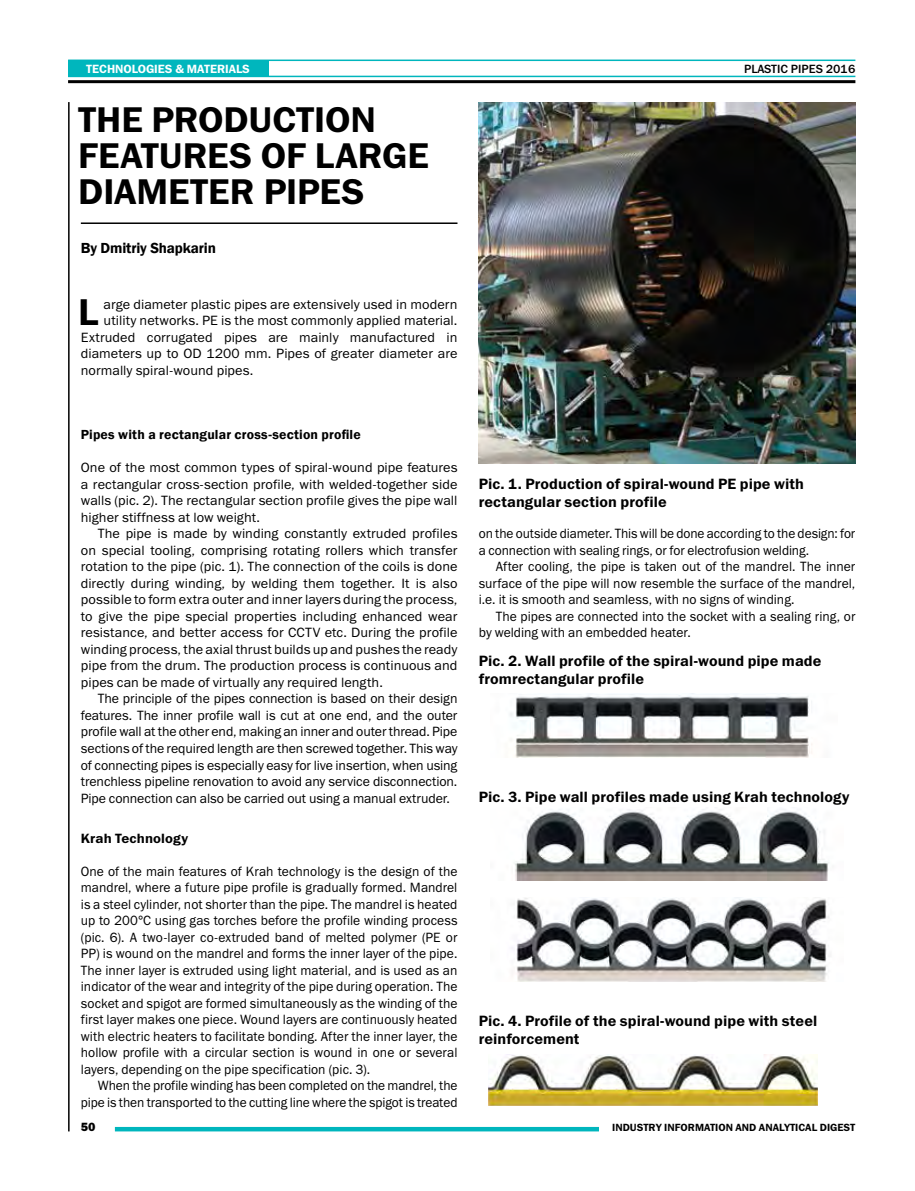
<style>
.page{position:relative;width:915px;height:1191px;background:#fff}
.page>*{position:absolute;margin:0;border:0;box-sizing:border-box;transform-origin:0 0}
.t1{font:37.5px "Franklin Gothic Demi C";color:#000}
.t2{font:36px/36px "Franklin Gothic Demi C";letter-spacing:-.005em;color:#000}
.t3{font:15px/18px "Franklin Gothic Demi C";letter-spacing:.005em;color:#000}
.t4{font:600 15px "Franklin Gothic";letter-spacing:-.01em;color:#000}
.t5{font:13.5px/16.5px "Franklin Gothic Book C";color:#000;text-align:justify}
.t6{font:13.5px/16.5px "Franklin Gothic Book C";color:#000;text-align:right;scale:.96 1}
.t7{font:600 13.5px "Franklin Gothic";letter-spacing:.015em;color:#000}
.t8{font:13.5px "Franklin Gothic Demi C";letter-spacing:.01em;color:#000}
.t9{font:12px "Franklin Gothic Demi C";color:#fff}
.t10{font:12px "Franklin Gothic Medium C";color:#000}
.t11{font:12px "Franklin Gothic Heavy C";color:#000}
.t12{font:10.5px "Franklin Gothic Demi C";color:#000}
</style>
<div class="page">
<div style="left:68px;top:60px;width:200px;height:16px;background:#00b6bd"></div>
<hr style="left:68px;top:60px;width:787px;height:1px;background:#00b6bd">
<hr style="left:68px;top:76px;width:787px;height:1px;background:#00b6bd">
<hr style="left:115px;top:1127px;width:483px;height:4px;background:#00b6bd">
<hr style="left:68px;top:80px;width:787px;height:3px;background:#000">
<hr style="left:68px;top:102px;width:2px;height:1029px;background:#000">
<hr style="left:81px;top:222px;width:376px;height:2px;background:#000">
<img style="left:488px;top:1054px;width:329px;height:52px">
<img style="left:514px;top:807px;width:315px;height:73px">
<img style="left:512px;top:897px;width:317px;height:84px">
<img style="left:478px;top:102px;width:377px;height:361px">
<img style="left:510px;top:694px;width:302px;height:63px">
<p class="t9" style="left:86px;top:62px;width:165px">TECHNOLOGIES &amp; MATERIALS</p>
<p class="t10" style="left:744px;top:62px;width:113px">PLASTIC PIPES 2016</p>
<h2 class="t2" style="left:78px;top:100px;width:352px">THE PRODUCTION<br>FEATURES OF LARGE<br>DIAMETER PIPES</h2>
<p class="t4" style="left:81px;top:238px;width:137px">By Dmitriy Shapkarin</p>
<h1 class="t1" style="left:78px;top:291px;width:22px">L</h1>
<p class="t5" style="left:103px;top:296px;width:355px">arge diameter plastic pipes are extensively used in modern</p>
<p class="t5" style="left:103px;top:312px;width:355px">utility networks. PE is the most commonly applied material.</p>
<p class="t5" style="left:81px;top:329px;width:378px">Extruded corrugated pipes are mainly manufactured in</p>
<p class="t5" style="left:81px;top:345px;width:378px">diameters up to OD 1200 mm. Pipes of greater diameter are</p>
<p class="t5" style="left:81px;top:362px;width:174px">normally spiral-wound pipes.</p>
<p class="t7" style="left:81px;top:426px;width:281px">Pipes with a rectangular cross-section profile</p>
<p class="t5" style="left:81px;top:459px;width:378px">One of the most common types of spiral-wound pipe features a rectangular cross-section profile, with welded-together side walls (pic. 2). The rectangular section profile gives the pipe wall higher stiffness at low weight.</p>
<p class="t5" style="left:81px;top:525px;width:378px;text-indent:17px">The pipe is made by winding constantly extruded profiles on special tooling, comprising rotating rollers which transfer rotation to the pipe (pic. 1). The connection of the coils is done directly during winding, by welding them together. It is also possible to form extra outer and inner layers during the process, to give the pipe special properties including enhanced wear resistance, and better access for CCTV etc. During the profile winding process, the axial thrust builds up and pushes the ready pipe from the drum. The production process is continuous and pipes can be made of virtually any required length.</p>
<p class="t5" style="left:81px;top:690px;width:378px;text-indent:17px">The principle of the pipes connection is based on their design features. The inner profile wall is cut at one end, and the outer profile wall at the other end, making an inner and outer thread. Pipe sections of the required length are then screwed together. This way of connecting pipes is especially easy for live insertion, when using trenchless pipeline renovation to avoid any service disconnection.<br>Pipe connection can also be carried out using a manual extruder.</p>
<p class="t8" style="left:81px;top:830px;width:109px">Krah Technology</p>
<p class="t5" style="left:81px;top:862px;width:378px">One of the main features of Krah technology is the design of the mandrel, where a future pipe profile is gradually formed. Mandrel is a steel cylinder, not shorter than the pipe. The mandrel is heated up to 200°С using gas torches before the profile winding process (pic. 6). A two-layer co-extruded band of melted polymer (PE or PP) is wound on the mandrel and forms the inner layer of the pipe.<br>The inner layer is extruded using light material, and is used as an indicator of the wear and integrity of the pipe during operation. The socket and spigot are formed simultaneously as the winding of the first layer makes one piece. Wound layers are continuously heated with electric heaters to facilitate bonding. After the inner layer, the hollow profile with a circular section is wound in one or several layers, depending on the pipe specification (pic. 3).</p>
<p class="t6" style="left:81px;top:1077px;width:393px">When the profile winding has been completed on the mandrel, the pipe is then transported to the cutting line where the spigot is treated</p>
<p class="t11" style="left:81px;top:1120px;width:16px">50</p>
<p class="t3" style="left:478px;top:474px;width:326px">Pic. 1. Production of spiral-wound PE pipe with rectangular section profile</p>
<p class="t6" style="left:478px;top:525px;width:393px;text-align:left">on the outside diameter. This will be done according to the design: for a connection with sealing rings, or for electrofusion welding.</p>
<p class="t5" style="left:478px;top:558px;width:378px;text-indent:17px">After cooling, the pipe is taken out of the mandrel. The inner surface of the pipe will now resemble the surface of the mandrel, i.e. it is smooth and seamless, with no signs of winding.</p>
<p class="t5" style="left:478px;top:608px;width:378px;text-indent:17px">The pipes are connected into the socket with a sealing ring, or by welding with an embedded heater.</p>
<p class="t3" style="left:478px;top:651px;width:344px">Pic. 2. Wall profile of the spiral-wound pipe made fromrectangular profile</p>
<p class="t3" style="left:478px;top:787px;width:372px">Pic. 3. Pipe wall profiles made using Krah technology</p>
<p class="t3" style="left:478px;top:1011px;width:340px">Pic. 4. Profile of the spiral-wound pipe with steel reinforcement</p>
<p class="t12" style="left:612px;top:1121px;width:245px">INDUSTRY INFORMATION AND ANALYTICAL DIGEST</p>
</div>
